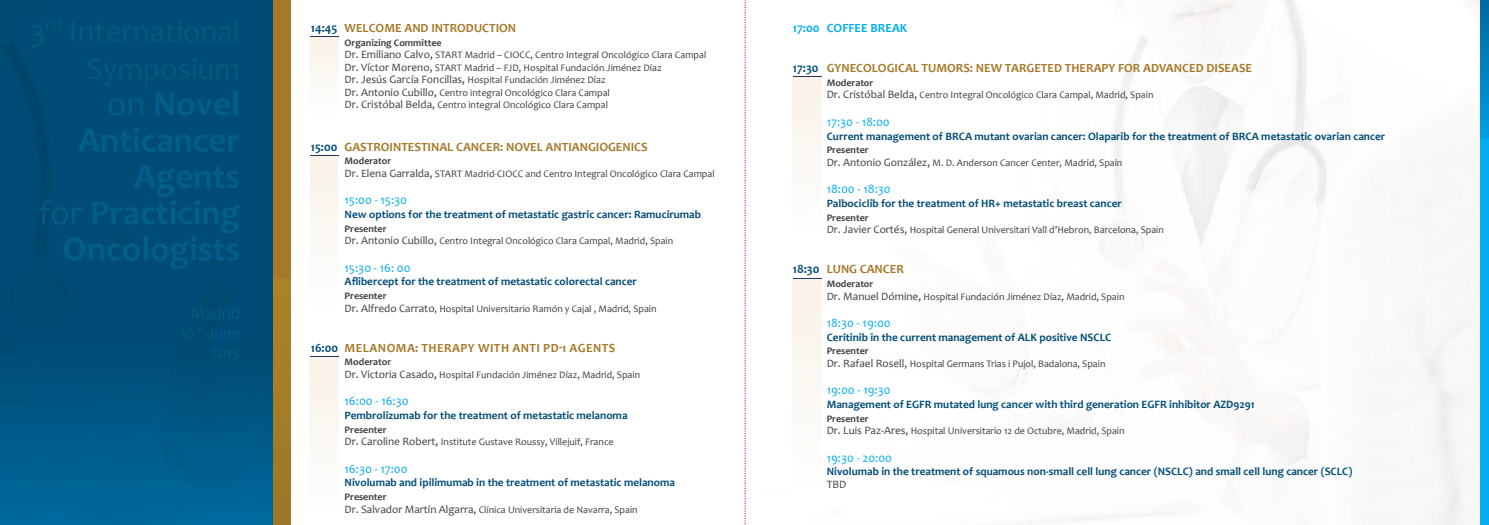
<style>
.page{position:relative;width:1489px;height:525px;background:#fff}
.page>*{position:absolute;margin:0;border:0;box-sizing:border-box;transform-origin:0 0}
.t1{font:700 12.5px "Candara";color:#a67929}
.t2{font:12.5px "Candara";color:#00aeef}
.t3{font:700 12.5px "Candara";letter-spacing:.04em;color:#a67929}
.t4{font:700 12.5px "Candara";color:#00aeef}
.t5{font:700 11.25px "Candara";color:#004c78}
.t6{font:11.25px "Candara";color:#3e3e3f}
.t7{font:10px/12.5px "Candara";color:#3e3e3f}
.s1{color:#004c78}
.s2{font-weight:700}
.s3{font-size:11.25px}
.s4{color:#fff}
</style>
<div class="page">
<img style="left:745px;top:0;width:734px;height:524px">
<img style="left:793px;top:66px;width:25px;height:9px">
<div style="left:0;top:0;width:291px;height:524px;background:#a67929"></div>
<div style="left:0;top:0;width:273px;height:343px;background:#004c76"></div>
<div style="left:1479px;top:0;width:9px;height:524px;background:#00aeef"></div>
<svg style="left:1479px;top:0;width:9px;height:138px"></svg>
<div style="left:310px;top:36px;width:28px;height:83px;background:#fcf9f4"></div>
<img style="left:793px;top:78px;width:28px;height:162px">
<img style="left:793px;top:278px;width:28px;height:219px">
<div style="left:310px;top:357px;width:28px;height:165px;background:#fcf9f4"></div>
<svg style="left:310px;top:36px;width:28px;height:1px"></svg>
<svg style="left:793px;top:77px;width:28px;height:1px"></svg>
<svg style="left:793px;top:277px;width:28px;height:1px"></svg>
<div style="left:310px;top:155px;width:28px;height:89px;background:#faf6ef"></div>
<svg style="left:310px;top:356px;width:28px;height:1px"></svg>
<img style="left:0;top:343px;width:273px;height:181px">
<img style="left:31px;top:25px;width:13px;height:22px">
<img style="left:46px;top:18px;width:15px;height:13px">
<img style="left:62px;top:20px;width:178px;height:22px">
<img style="left:88px;top:58px;width:150px;height:28px">
<img style="left:108px;top:98px;width:37px;height:18px">
<img style="left:155px;top:91px;width:83px;height:25px">
<img style="left:78px;top:127px;width:162px;height:25px">
<img style="left:134px;top:165px;width:105px;height:31px">
<img style="left:39px;top:199px;width:43px;height:25px">
<img style="left:92px;top:200px;width:148px;height:33px">
<img style="left:64px;top:236px;width:175px;height:33px">
<img style="left:192px;top:307px;width:47px;height:11px">
<svg style="left:181px;top:326px;width:22px;height:12px"></svg>
<img style="left:204px;top:327px;width:35px;height:11px">
<img style="left:210px;top:349px;width:29px;height:11px">
<svg style="left:744px;top:0;width:1px;height:524px"></svg>
<p class="t1" style="left:311px;top:20px;width:207px"><span class="s1">14:45</span> WELCOME AND INTRODUCTION</p>
<p class="t7" style="left:344px;top:36px;width:363px"><span class="s2">Organizing Committee<br></span><span class="s3">Dr. Emiliano Calvo,</span> START Madrid – CIOCC, Centro Integral Oncológico Clara Campal <span class="s3">Dr. Víctor Moreno,</span> START Madrid – FJD, Hospital Fundación Jiménez Díaz<br><span class="s3">Dr. Jesús García Foncillas,</span> Hospital Fundación Jiménez Díaz<br><span class="s3">Dr. Antonio Cubillo,</span> Centro integral Oncológico Clara Campal<br><span class="s3">Dr. Cristóbal Belda,</span> Centro integral Oncológico Clara Campal</p>
<p class="t1" style="left:311px;top:139px;width:338px"><span class="s1">15:00</span> GASTROINTESTINAL CANCER: NOVEL ANTIANGIOGENICS</p>
<p class="t7" style="left:344px;top:155px;width:371px"><span class="s2">Moderator<br></span><span class="s3">Dr. Elena Garralda,</span> START Madrid-CIOCC and Centro Integral Oncológico Clara Campal</p>
<p class="t2" style="left:344px;top:193px;width:64px">15:00 - 15:30</p>
<p class="t5" style="left:344px;top:207px;width:358px">New options for the treatment of metastatic gastric cancer: Ramucirumab</p>
<p class="t7" style="left:344px;top:222px;width:330px"><span class="s2">Presenter<br></span><span class="s3">Dr. Antonio Cubillo,</span> Centro Integral Oncológico Clara Campal, Madrid, Spain</p>
<p class="t2" style="left:344px;top:260px;width:68px">15:30 - 16: 00</p>
<p class="t5" style="left:344px;top:274px;width:294px"><span class="s4">Aflibercept</span> for the treatment of metastatic colorectal cancer</p>
<p class="t7" style="left:344px;top:289px;width:313px"><span class="s2">Presenter<br></span><span class="s3">Dr. Alfredo Carrato</span>, Hospital Universitario Ramón y Cajal , Madrid, Spain</p>
<p class="t3" style="left:311px;top:340px;width:306px"><span class="s1">16:00</span> MELANOMA: THERAPY WITH ANTI PD-1 AGENTS</p>
<p class="t7" style="left:344px;top:355px;width:297px"><span class="s2">Moderator<br></span><span class="s3">Dr. Victoria Casado,</span> Hospital Fundación Jiménez Díaz, Madrid, Spain</p>
<p class="t2" style="left:344px;top:393px;width:66px">16:00 - 16:30</p>
<p class="t5" style="left:344px;top:408px;width:284px">Pembrolizumab for the treatment of metastatic melanoma</p>
<p class="t7" style="left:344px;top:423px;width:270px"><span class="s2">Presenter<br></span><span class="s3">Dr. Caroline Robert,</span> Institute Gustave Roussy, Villejuif, France</p>
<p class="t2" style="left:344px;top:461px;width:65px">16:30 - 17:00</p>
<p class="t5" style="left:344px;top:475px;width:332px">Nivolumab and ipilimumab in the treatment of metastatic melanoma</p>
<p class="t7" style="left:344px;top:490px;width:294px"><span class="s2">Presenter<br></span><span class="s3">Dr. Salvador Martín Algarra,</span> Clínica Universitaria de Navarra, Spain</p>
<p class="t4" style="left:793px;top:20px;width:116px">17:00 COFFEE BREAK</p>
<p class="t1" style="left:793px;top:60px;width:460px"><span class="s1">17:30</span> GYNECOLOGICAL TUMORS: NEW TARGETED THERAPY FOR ADVANCED DISEASE</p>
<p class="t7" style="left:826px;top:76px;width:328px"><span class="s2">Moderator<br></span><span class="s3">Dr. Cristóbal Belda,</span> Centro Integral Oncológico Clara Campal, Madrid, Spain</p>
<p class="t2" style="left:826px;top:114px;width:65px">17:30 - 18:00</p>
<p class="t5" style="left:826px;top:129px;width:560px">Current management of BRCA mutant ovarian cancer: Olaparib for the treatment of BRCA metastatic ovarian cancer</p>
<p class="t7" style="left:826px;top:144px;width:297px"><span class="s2">Presenter<br></span><span class="s3">Dr. Antonio González,</span> M. D. Anderson Cancer Center, Madrid, Spain</p>
<p class="t2" style="left:826px;top:182px;width:66px">18:00 - 18:30</p>
<p class="t5" style="left:826px;top:196px;width:296px">Palbociclib for the treatment of HR+ metastatic breast cancer</p>
<p class="t7" style="left:826px;top:211px;width:338px"><span class="s2">Presenter<br></span><span class="s3">Dr. Javier Cortés,</span> Hospital General Universitari Vall d’Hebron, Barcelona, Spain</p>
<p class="t1" style="left:793px;top:261px;width:112px"><span class="s1">18:30</span> LUNG CANCER</p>
<p class="t7" style="left:826px;top:277px;width:299px"><span class="s2">Moderator<br></span><span class="s3">Dr. Manuel Dómine,</span> Hospital Fundación Jiménez Díaz, Madrid, Spain</p>
<p class="t2" style="left:826px;top:315px;width:66px">18:30 - 19:00</p>
<p class="t5" style="left:826px;top:330px;width:286px">Ceritinib in the current management of ALK positive NSCLC</p>
<p class="t7" style="left:826px;top:344px;width:280px"><span class="s2">Presenter<br></span><span class="s3">Dr. Rafael Rosell,</span> Hospital Germans Trias i Pujol, Badalona, Spain</p>
<p class="t2" style="left:826px;top:382px;width:65px">19:00 - 19:30</p>
<p class="t5" style="left:826px;top:397px;width:429px">Management of EGFR mutated lung cancer with third generation EGFR inhibitor AZD9291</p>
<p class="t7" style="left:826px;top:412px;width:299px"><span class="s2">Presenter<br></span><span class="s3">Dr. Luis Paz-Ares,</span> Hospital Universitario 12 de Octubre, Madrid, Spain</p>
<p class="t2" style="left:826px;top:450px;width:67px">19:30 - 20:00</p>
<p class="t5" style="left:826px;top:464px;width:527px">Nivolumab in the treatment of squamous non-small cell lung cancer (NSCLC) and small cell lung cancer (SCLC)</p>
<p class="t6" style="left:826px;top:477px;width:21px">TBD</p>
</div>
